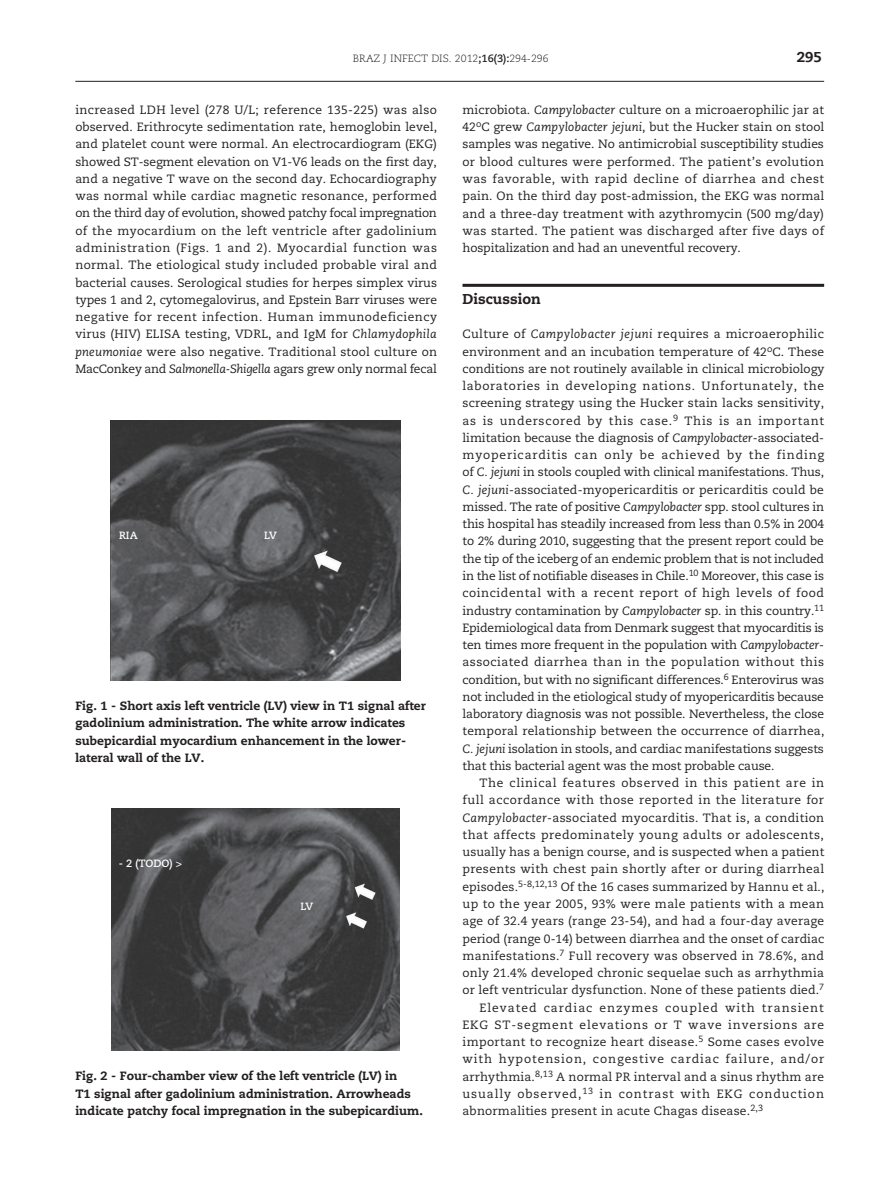
<style>
.page{position:relative;width:891px;height:1189px;background:#fff}
.page>*{position:absolute;margin:0;border:0;box-sizing:border-box;transform-origin:0 0}
.t1{font:800 14.25px "Caecilia LT Std";color:#231f20}
.t2{font:12px/17.2px "Caecilia LT Std";letter-spacing:.02em;color:#231f20;text-align:justify}
.t3{font:800 12px/17.2px "Caecilia LT Std";color:#231f20}
.t4{font:12px "Caecilia LT Std";letter-spacing:.045em;color:#231f20}
.t5{font:12px "Caecilia LT Std";letter-spacing:.075em;color:#231f20}
.t6{font:12px "Caecilia LT Std";letter-spacing:.08em;color:#231f20}
.t7{font:12px "Caecilia LT Std";letter-spacing:.055em;color:#231f20}
.t8{font:12px "Caecilia LT Std";letter-spacing:.085em;color:#231f20}
.t9{font:300 10.5px "Caecilia LT Std";color:#231f20}
.t10{font:700 10.5px "Caecilia LT Std";color:#fff}
.s1{font-weight:700}
.s2{font-style:italic}
</style>
<div class="page">
<hr style="left:75px;top:81px;width:749px;height:1px;background:#231f20">
<hr style="left:462px;top:284px;width:362px;height:3px;background:#231f20">
<img style="left:110px;top:420px;width:290px;height:260px">
<img style="left:111px;top:808px;width:288px;height:242px">
<p class="t9" style="left:353px;top:52px;width:197px">BRAZ J INFECT DIS. 2012<span class="s1">;16(3):</span>294-296</p>
<p class="t1" style="left:796px;top:48px;width:27px">295</p>
<p class="t2" style="left:75px;top:101px;width:363px">increased LDH level (278 U/L; reference 135-225) was also observed. Erithrocyte sedimentation rate, hemoglobin level, and platelet count were normal. An electrocardiogram (EKG) showed ST-segment elevation on V1-V6 leads on the first day, and a negative T wave on the second day. Echocardiography was normal while cardiac magnetic resonance, performed on the third day of evolution, showed patchy focal impregnation of the myocardium on the left ventricle after gadolinium administration (Figs. 1 and 2). Myocardial function was normal. The etiological study included probable viral and bacterial causes. Serological studies for herpes simplex virus types 1 and 2, cytomegalovirus, and Epstein Barr viruses were negative for recent infection. Human immunodeficiency virus (HIV) ELISA testing, VDRL, and IgM for <span class="s2">Chlamydophila pneumoniae</span> were also negative. Traditional stool culture on MacConkey and <span class="s2">Salmonella-Shigella</span> agars grew only normal fecal</p>
<p class="t2" style="left:462px;top:101px;width:364px">microbiota. <span class="s2">Campylobacter</span> culture on a microaerophilic jar at 42<sup>o</sup>C grew <span class="s2">Campylobacter jejuni</span>, but the Hucker stain on stool samples was negative. No antimicrobial susceptibility studies or blood cultures were performed. The patient’s evolution was favorable, with rapid decline of diarrhea and chest pain. On the third day post-admission, the EKG was normal and a three-day treatment with azythromycin (500 mg/day) was started. The patient was discharged after five days of hospitalization and had an uneventful recovery.</p>
<p class="t1" style="left:462px;top:290px;width:80px">Discussion</p>
<p class="t2" style="left:462px;top:326px;width:363px">Culture of <span class="s2">Campylobacter jejuni</span> requires a microaerophilic environment and an incubation temperature of 42<sup>o</sup>C. These conditions are not routinely available in clinical microbiology laboratories in developing nations. Unfortunately, the screening strategy using the Hucker stain lacks sensitivity, as is underscored by this case.<sup>9</sup> This is an important limitation because the diagnosis of <span class="s2">Campylobacter</span>-associated&shy;myopericarditis can only be achieved by the finding of <span class="s2">C. jejuni</span> in stools coupled with clinical manifestations. Thus, <span class="s2">C. jejuni</span>-associated-myopericarditis or pericarditis could be missed. The rate of positive <span class="s2">Campylobacter</span> spp. stool cultures in this hospital has steadily increased from less than 0.5% in 2004 to 2% during 2010, suggesting that the present report could be the tip of the iceberg of an endemic problem that is not included in the list of notifiable diseases in Chile.<sup>10</sup> Moreover, this case is coincidental with a recent report of high levels of food industry contamination by <span class="s2">Campylobacter</span> sp. in this country.<sup>11<br></sup>Epidemiological data from Denmark suggest that myocarditis is ten times more frequent in the population with <span class="s2">Campylobacter&shy;</span>associated diarrhea than in the population without this condition, but with no significant differences.<sup>6</sup> Enterovirus was not included in the etiological study of myopericarditis because laboratory diagnosis was not possible. Nevertheless, the close temporal relationship between the occurrence of diarrhea, <span class="s2">C. jejuni</span> isolation in stools, and cardiac manifestations suggests that this bacterial agent was the most probable cause.</p>
<p class="t7" style="left:479px;top:775px;width:346px">The clinical features observed in this patient are in</p>
<p class="t4" style="left:462px;top:793px;width:363px">full accordance with those reported in the literature for</p>
<p class="t2" style="left:462px;top:809px;width:363px"><span class="s2">Campylobacter</span>-associated myocarditis. That is, a condition</p>
<p class="t4" style="left:462px;top:827px;width:363px">that affects predominately young adults or adolescents,</p>
<p class="t2" style="left:462px;top:843px;width:363px">usually has a benign course, and is suspected when a patient</p>
<p class="t2" style="left:462px;top:860px;width:363px">presents with chest pain shortly after or during diarrheal</p>
<p class="t2" style="left:462px;top:878px;width:363px">episodes.<sup>5-8,12,13</sup> Of the 16 cases summarized by Hannu et al.,</p>
<p class="t2" style="left:462px;top:895px;width:363px">up to the year 2005, 93% were male patients with a mean</p>
<p class="t2" style="left:462px;top:912px;width:363px">age of 32.4 years (range 23-54), and had a four-day average</p>
<p class="t2" style="left:462px;top:929px;width:363px">period (range 0-14) between diarrhea and the onset of cardiac</p>
<p class="t2" style="left:462px;top:947px;width:363px">manifestations.<sup>7</sup> Full recovery was observed in 78.6%, and</p>
<p class="t2" style="left:462px;top:964px;width:363px">only 21.4% developed chronic sequelae such as arrhythmia</p>
<p class="t2" style="left:462px;top:981px;width:363px">or left ventricular dysfunction. None of these patients died.<sup>7</sup></p>
<p class="t8" style="left:479px;top:1000px;width:346px">Elevated cardiac enzymes coupled with transient</p>
<p class="t5" style="left:462px;top:1017px;width:363px">EKG ST-segment elevations or T wave inversions are</p>
<p class="t2" style="left:462px;top:1033px;width:363px">important to recognize heart disease.<sup>5</sup> Some cases evolve</p>
<p class="t6" style="left:462px;top:1051px;width:363px">with hypotension, congestive cardiac failure, and/or</p>
<p class="t2" style="left:462px;top:1067px;width:363px">arrhythmia.<sup>8,13</sup> A normal PR interval and a sinus rhythm are</p>
<p class="t5" style="left:462px;top:1086px;width:363px">usually observed,<sup>13</sup> in contrast with EKG conduction</p>
<p class="t2" style="left:462px;top:1102px;width:302px">abnormalities present in acute Chagas disease.<sup>2,3</sup></p>
<p class="t10" style="left:119px;top:528px;width:20px">RIA</p>
<p class="t10" style="left:264px;top:528px;width:14px">LV</p>
<p class="t3" style="left:75px;top:697px;width:352px">Fig. 1 - Short axis left ventricle (LV) view in T1 signal after gadolinium administration. The white arrow indicates subepicardial myocardium enhancement in the lower&shy;lateral wall of the LV.</p>
<p class="t10" style="left:119px;top:857px;width:65px">- 2 (TODO) &gt;</p>
<p class="t10" style="left:300px;top:899px;width:14px">LV</p>
<p class="t3" style="left:75px;top:1067px;width:349px">Fig. 2 - Four-chamber view of the left ventricle (LV) in<br>T1 signal after gadolinium administration. Arrowheads indicate patchy focal impregnation in the subepicardium.</p>
</div>
